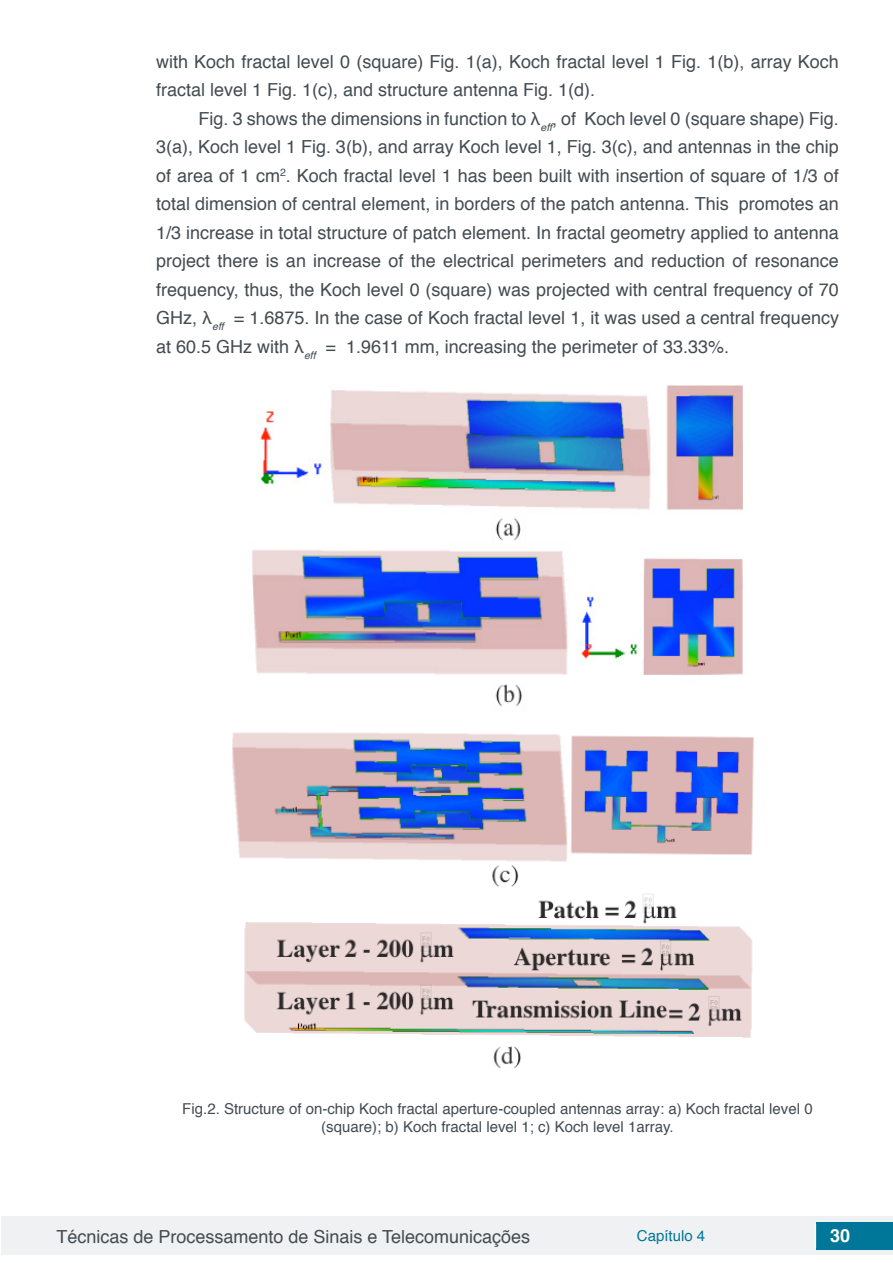
<style>
.page{position:relative;width:893px;height:1263px;background:#fff}
.page>*{position:absolute;margin:0;border:0;box-sizing:border-box;transform-origin:0 0}
.t1{font:18px/28.5px "Helvetica";color:#434c52}
.t2{font:700 18px "Helvetica";color:#fff}
.t3{font:15px/18px "Helvetica";color:#434c52;text-align:center}
.t4{font:15px "Helvetica";color:#007699}
</style>
<div class="page">
<div style="left:1px;top:1216px;width:891px;height:38px;background:#f0f1f2"></div>
<div style="left:816px;top:1222px;width:77px;height:27px;background:#007699"></div>
<svg style="left:815px;top:1224px;width:1px;height:24px"></svg>
<img style="left:252px;top:385px;width:491px;height:322px">
<img style="left:232px;top:732px;width:522px;height:337px">
<p class="t1" style="left:156px;top:47px;width:684px">with Koch fractal level 0 (square) Fig. 1(a), Koch fractal level 1 Fig. 1(b), array Koch fractal level 1 Fig. 1(c), and structure antenna Fig. 1(d).</p>
<p class="t1" style="left:156px;top:104px;width:684px;text-align:justify;text-indent:43px">Fig. 3 shows the dimensions in function to λ<sub>eff</sub>, of Koch level 0 (square shape) Fig.<br>3(a), Koch level 1 Fig. 3(b), and array Koch level 1, Fig. 3(c), and antennas in the chip of area of 1 cm<sup>2</sup>. Koch fractal level 1 has been built with insertion of square of 1/3 of total dimension of central element, in borders of the patch antenna. This promotes an 1/3 increase in total structure of patch element. In fractal geometry applied to antenna project there is an increase of the electrical perimeters and reduction of resonance frequency, thus, the Koch level 0 (square) was projected with central frequency of 70<br>GHz, λ<sub>eff</sub> = 1.6875. In the case of Koch fractal level 1, it was used a central frequency at 60.5 GHz with λ<sub>eff</sub> = 1.9611 mm, increasing the perimeter of 33.33%.</p>
<p class="t3" style="left:182px;top:1100px;width:632px">Fig.2. Structure of on-chip Koch fractal aperture-coupled antennas array: a) Koch fractal level 0 (square); b) Koch fractal level 1; c) Koch level 1array.</p>
<p class="t1" style="left:56px;top:1223px;width:475px">Técnicas de Processamento de Sinais e Telecomunicações</p>
<p class="t4" style="left:637px;top:1224px;width:70px">Capítulo 4</p>
<p class="t2" style="left:830px;top:1221px;width:22px">30</p>
</div>
